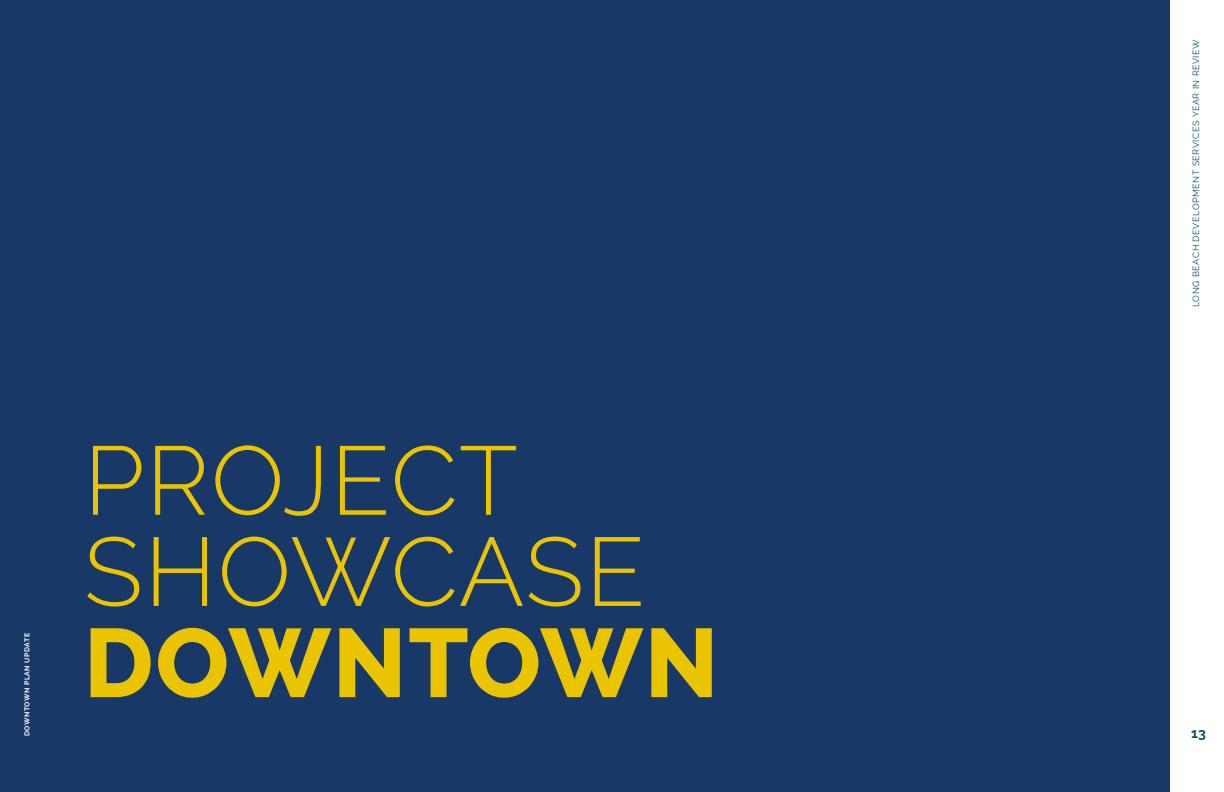
<style>
.page{position:relative;width:1224px;height:792px;background:#fff}
.page>*{position:absolute;margin:0;border:0;box-sizing:border-box;transform-origin:0 0}
.t1{font:300 97px/91.2px "Raleway";letter-spacing:.015em;color:#ebc400}
.t2{font:800 97px "Raleway";letter-spacing:.02em;color:#ebc400}
.t3{font:700 14px "Raleway";color:#0d5266}
.t4{font:9px "Raleway";letter-spacing:.055em;color:#0d5266}
.t5{font:700 7px "Raleway";letter-spacing:.06em;color:#fff}
</style>
<div class="page">
<div style="left:0;top:0;width:1170px;height:792px;background:#183968"></div>
<p class="t5" style="left:23px;top:736px;width:105px;rotate:-90deg">DOWNTOWN PLAN UPDATE</p>
<p class="t1" style="left:84px;top:435px;width:563px">PROJECT<br>SHOWCASE</p>
<p class="t2" style="left:84px;top:608px;width:636px">DOWNTOWN</p>
<p class="t4" style="left:1191px;top:307px;width:269px;rotate:-90deg">LONG BEACH DEVELOPMENT SERVICES YEAR IN REVIEW</p>
<h2 class="t3" style="left:1191px;top:725px;width:16px">13</h2>
</div>
